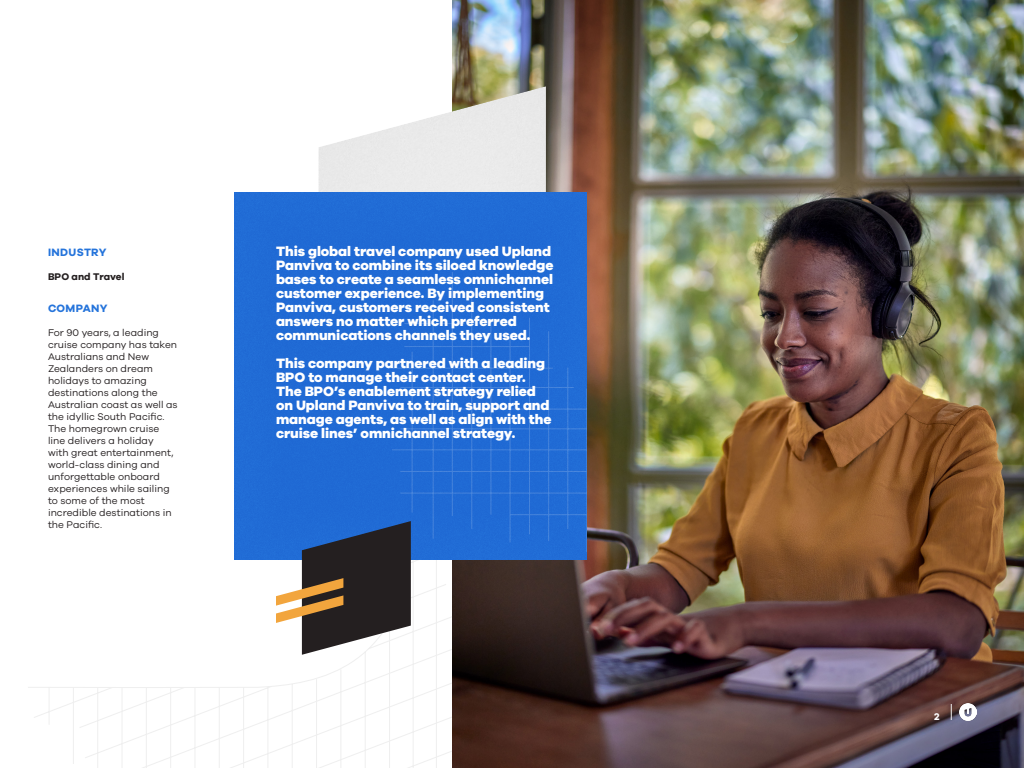
<style>
.page{position:relative;width:1024px;height:768px;background:#fff}
.page>*{position:absolute;margin:0;border:0;box-sizing:border-box;transform-origin:0 0}
.P_-_Big_Lead{font:800 14px/14px "Galano Grotesque";letter-spacing:-.005em;color:#fff}
.Caption_-_H3{font:700 11px "Galano Grotesque";letter-spacing:.025em;color:#2574db}
.Caption_-_P{font:10px/12px "Galano Grotesque";color:#241f20}
.Caption_-_Proper_Name{font:700 10px "Galano Grotesque";letter-spacing:.005em;color:#241f20}
.t1{font:700 10px "Galano Grotesque";color:#fff}
</style>
<div class="page">
<svg style="left:28px;top:561px;width:425px;height:207px"></svg>
<img style="left:453px;top:0;width:571px;height:768px">
<svg style="left:318px;top:86px;width:228px;height:105px;fill:#eaeaea"></svg>
<div style="left:234px;top:191px;width:354px;height:370px;background:#206bd5"></div>
<svg style="left:276px;top:521px;width:135px;height:134px"></svg>
<img style="left:959px;top:704px;width:17px;height:17px">
<svg style="left:951px;top:704px;width:1px;height:16px"></svg>
<p class="Caption_-_H3" style="left:48px;top:245px;width:60px">INDUSTRY</p>
<p class="Caption_-_Proper_Name" style="left:48px;top:270px;width:78px">BPO and Travel</p>
<p class="Caption_-_H3" style="left:48px;top:301px;width:61px">COMPANY</p>
<p class="Caption_-_P" style="left:48px;top:326px;width:131px">For 90 years, a leading cruise company has taken<br>Australians and New<br>Zealanders on dream holidays to amazing destinations along the<br>Australian coast as well as the idyllic South Pacific.<br>The homegrown cruise line delivers a holiday<br>with great entertainment, world-class dining and unforgettable onboard experiences while sailing to some of the most incredible destinations in the Pacific.</p>
<p class="P_-_Big_Lead" style="left:276px;top:244px;width:279px">This global travel company used Upland Panviva to combine its siloed knowledge bases to create a seamless omnichannel customer experience. By implementing Panviva, customers received consistent answers no matter which preferred communications channels they used.</p>
<p class="P_-_Big_Lead" style="left:276px;top:356px;width:277px">This company partnered with a leading BPO to manage their contact center.<br>The BPO’s enablement strategy relied on Upland Panviva to train, support and manage agents, as well as align with the cruise lines’ omnichannel strategy.</p>
<p class="t1" style="left:934px;top:710px;width:7px">2</p>
</div>
